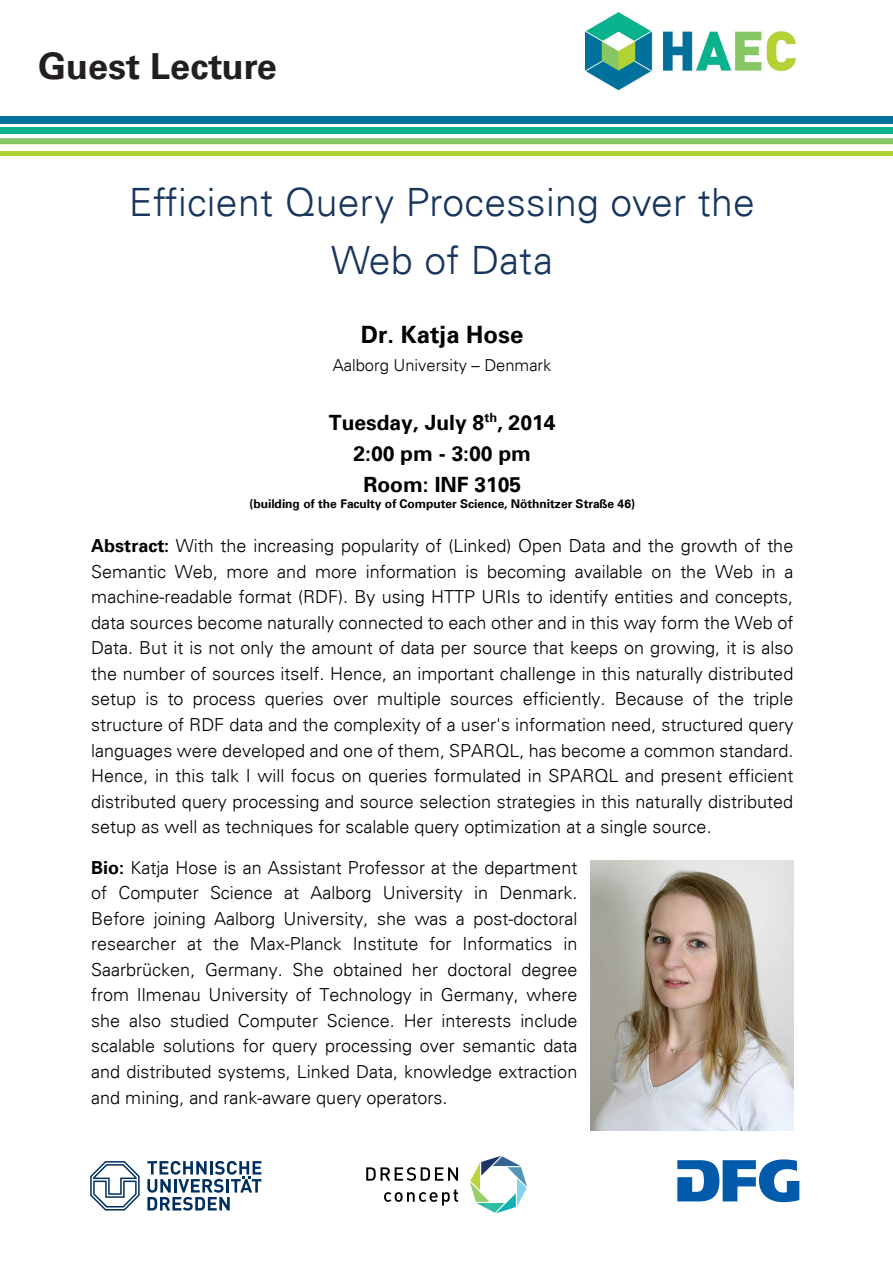
<style>
.page{position:relative;width:893px;height:1263px;background:#fff}
.page>*{position:absolute;margin:0;border:0;box-sizing:border-box;transform-origin:0 0}
.t1{font:300 39px/57.8px "Univers";letter-spacing:.01em;color:#17365d;text-align:center}
.t2{font:700 36px "Univers";color:#231f20}
.t3{font:700 24px "Univers";color:#000}
.t4{font:700 21px/30.6px "Univers";color:#000;text-align:center}
.t5{font:300 18px/25.7px "Univers";color:#000;text-align:justify}
.t6{font:300 16.5px "Univers";color:#000}
.t7{font:700 12px "Univers";color:#000}
.s1{font-weight:700}
</style>
<div class="page">
<img style="left:585px;top:13px;width:211px;height:76px">
<svg style="left:0;top:138px;width:893px;height:6px;background:#8ac869"></svg>
<div style="left:0;top:128px;width:893px;height:6px;background:#09b38e"></div>
<div style="left:0;top:151px;width:893px;height:5px;background:#b2d236"></div>
<div style="left:0;top:116px;width:893px;height:7px;background:#00719b"></div>
<svg style="left:677px;top:1159px;width:122px;height:43px"></svg>
<svg style="left:147px;top:1161px;width:114px;height:49px"></svg>
<svg style="left:90px;top:1161px;width:50px;height:49px"></svg>
<svg style="left:366px;top:1167px;width:92px;height:14px"></svg>
<svg style="left:384px;top:1189px;width:74px;height:16px"></svg>
<svg style="left:470px;top:1156px;width:57px;height:57px"></svg>
<img style="left:591px;top:861px;width:202px;height:270px">
<h2 class="t2" style="left:38px;top:45px;width:240px">Guest Lecture</h2>
<h1 class="t1" style="left:129px;top:174px;width:627px">Efficient Query Processing over the<br>Web of Data</h1>
<h3 class="t3" style="left:361px;top:321px;width:164px">Dr. Katja Hose</h3>
<p class="t6" style="left:333px;top:355px;width:220px">Aalborg University – Denmark</p>
<p class="t4" style="left:329px;top:408px;width:228px">Tuesday, July 8<sup>th</sup>, 2014<br>2:00 pm - 3:00 pm<br>Room: INF 3105</p>
<p class="t7" style="left:249px;top:497px;width:387px">(building of the Faculty of Computer Science, Nöthnitzer Straße 46)</p>
<p class="t5" style="left:91px;top:533px;width:704px"><span class="s1">Abstract:</span> With the increasing popularity of (Linked) Open Data and the growth of the Semantic Web, more and more information is becoming available on the Web in a machine-readable format (RDF). By using HTTP URIs to identify entities and concepts, data sources become naturally connected to each other and in this way form the Web of Data. But it is not only the amount of data per source that keeps on growing, it is also the number of sources itself. Hence, an important challenge in this naturally distributed setup is to process queries over multiple sources efficiently. Because of the triple structure of RDF data and the complexity of a user's information need, structured query languages were developed and one of them, SPARQL, has become a common standard.<br>Hence, in this talk I will focus on queries formulated in SPARQL and present efficient distributed query processing and source selection strategies in this naturally distributed setup as well as techniques for scalable query optimization at a single source.</p>
<p class="t5" style="left:91px;top:854px;width:488px"><span class="s1">Bio:</span> Katja Hose is an Assistant Professor at the department of Computer Science at Aalborg University in Denmark.<br>Before joining Aalborg University, she was a post-doctoral researcher at the Max-Planck Institute for Informatics in Saarbrücken, Germany. She obtained her doctoral degree from Ilmenau University of Technology in Germany, where she also studied Computer Science. Her interests include scalable solutions for query processing over semantic data and distributed systems, Linked Data, knowledge extraction and mining, and rank-aware query operators.</p>
</div>
